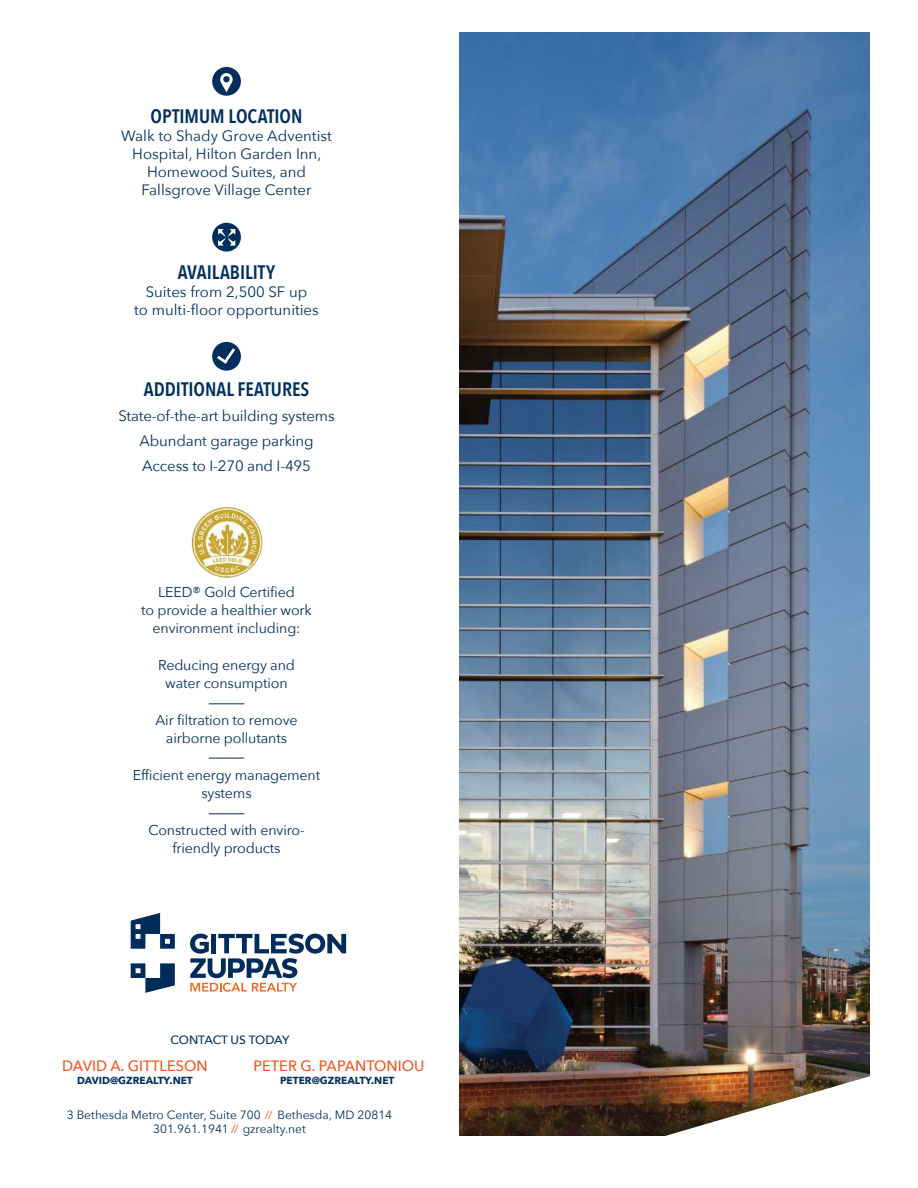
<style>
.page{position:relative;width:918px;height:1188px;background:#fff}
.page>*{position:absolute;margin:0;border:0;box-sizing:border-box;transform-origin:0 0}
.t1{font:600 19.5px "Avenir Next Condensed";color:#002f5e}
.t2{font:15px/18px "Avenir Next";color:#002f5e;text-align:center}
.t3{font:500 15px "Avenir Next";color:#f05522}
.t4{font:14.25px/18px "Avenir Next";letter-spacing:-.01em;color:#002f5e;text-align:center}
.t5{font:12px/14.4px "Avenir Next";color:#002f5e;text-align:center}
.t6{font:500 12px "Avenir Next";letter-spacing:-.01em;color:#002f5e}
.t7{font:700 10.2px "Avenir Next";color:#002f5e}
.s1{color:#f05522}
</style>
<div class="page">
<img style="left:459px;top:32px;width:410px;height:1103px">
<div style="left:212px;top:67px;width:29px;height:29px;background:#002f5e;border-radius:50%"></div>
<svg style="left:220px;top:73px;width:13px;height:19px"></svg>
<div style="left:212px;top:223px;width:29px;height:29px;background:#002f5e;border-radius:50%"></div>
<svg style="left:218px;top:229px;width:17px;height:17px"></svg>
<img style="left:487px;top:1062px;width:383px;height:74px">
<svg style="left:131px;top:913px;width:44px;height:36px"></svg>
<svg style="left:131px;top:963px;width:44px;height:30px"></svg>
<svg style="left:190px;top:934px;width:156px;height:58px"></svg>
<div style="left:212px;top:342px;width:29px;height:29px;background:#002f5e;border-radius:50%"></div>
<svg style="left:217px;top:348px;width:18px;height:16px"></svg>
<img style="left:191px;top:506px;width:71px;height:72px;border-radius:36px">
<hr style="left:209px;top:703px;width:35px;height:1px;background:#002f5e">
<hr style="left:209px;top:758px;width:35px;height:1px;background:#002f5e">
<hr style="left:209px;top:813px;width:35px;height:1px;background:#002f5e">
<h1 class="t1" style="left:151px;top:105px;width:153px">OPTIMUM LOCATION</h1>
<p class="t2" style="left:121px;top:128px;width:212px">Walk to Shady Grove Adventist<br>Hospital, Hilton Garden Inn,<br>Homewood Suites, and<br>Fallsgrove Village Center</p>
<h1 class="t1" style="left:178px;top:261px;width:99px">AVAILABILITY</h1>
<p class="t2" style="left:134px;top:284px;width:186px">Suites from 2,500 SF up<br>to multi-floor opportunities</p>
<h1 class="t1" style="left:144px;top:378px;width:167px">ADDITIONAL FEATURES</h1>
<p class="t2" style="left:118px;top:405px;width:218px;line-height:24.8px">State-of-the-art building systems<br>Abundant garage parking<br>Access to I-270 and I-495</p>
<p class="t4" style="left:141px;top:583px;width:172px">LEED® Gold Certified<br>to provide a healthier work environment including:</p>
<p class="t4" style="left:158px;top:658px;width:138px">Reducing energy and water consumption</p>
<p class="t4" style="left:155px;top:711px;width:144px">Air filtration to remove airborne pollutants</p>
<p class="t4" style="left:133px;top:766px;width:189px">Efficient energy management systems</p>
<p class="t4" style="left:148px;top:822px;width:158px">Constructed with enviro&shy;friendly products</p>
<p class="t6" style="left:170px;top:1033px;width:121px">CONTACT US TODAY</p>
<p class="t3" style="left:62px;top:1057px;width:147px">DAVID A. GITTLESON</p>
<p class="t7" style="left:77px;top:1074px;width:117px">DAVID@GZREALTY.NET</p>
<p class="t3" style="left:254px;top:1057px;width:172px">PETER G. PAPANTONIOU</p>
<p class="t7" style="left:280px;top:1074px;width:116px">PETER@GZREALTY.NET</p>
<p class="t5" style="left:67px;top:1109px;width:327px">3 Bethesda Metro Center, Suite 700 <span class="s1">//</span> Bethesda, MD 20814<br>301.961.1941 <span class="s1">//</span> gzrealty.net</p>
</div>
